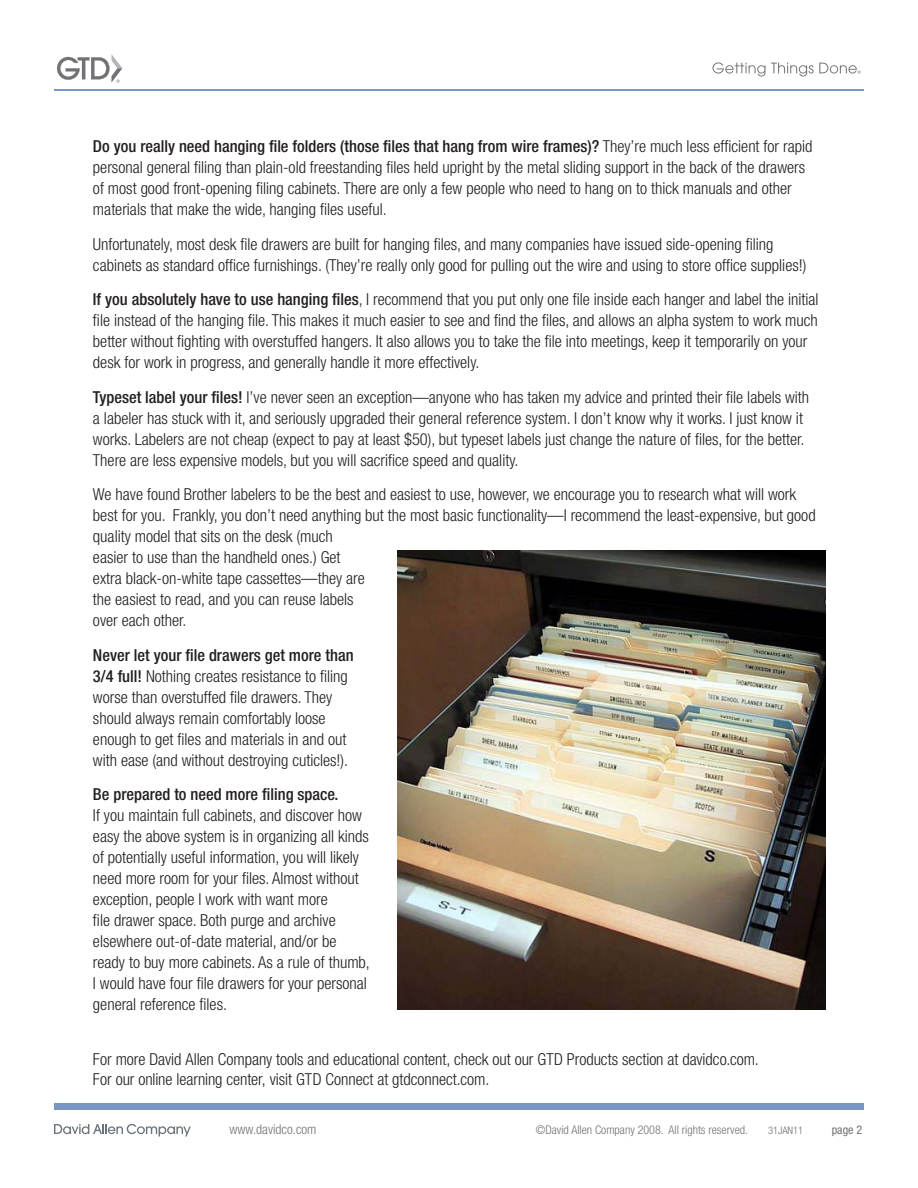
<style>
.page{position:relative;width:918px;height:1188px;background:#fff}
.page>*{position:absolute;margin:0;border:0;box-sizing:border-box;transform-origin:0 0}
.t1{font:300 condensed 16.5px/21px "Helvetica Neue LT Std";color:#231f20}
.t2{font:300 condensed 13.5px "Helvetica Neue LT Std";color:#717275}
.t3{font:300 condensed 12px "Helvetica Neue LT Std";color:#717275}
.t4{font:condensed 12px "Helvetica Neue LT Std";color:#717275}
.t5{font:300 condensed 10.5px "Helvetica Neue LT Std";color:#717275}
.s1{font-weight:500}
</style>
<div class="page">
<div style="left:54px;top:1103px;width:810px;height:7px;background:#7897c2"></div>
<hr style="left:54px;top:89px;width:810px;height:2px;background:#7897c2">
<svg style="left:713px;top:62px;width:148px;height:15px"></svg>
<svg style="left:57px;top:54px;width:65px;height:29px"></svg>
<svg style="left:54px;top:1124px;width:137px;height:12px"></svg>
<img style="left:398px;top:550px;width:428px;height:460px">
<p class="t1" style="left:93px;top:136px;width:721px"><span class="s1">Do you really need hanging file folders (those files that hang from wire frames)?</span> They’re much less efficient for rapid personal general filing than plain-old freestanding files held upright by the metal sliding support in the back of the drawers of most good front-opening filing cabinets. There are only a few people who need to hang on to thick manuals and other materials that make the wide, hanging files useful.</p>
<p class="t1" style="left:93px;top:233px;width:715px">Unfortunately, most desk file drawers are built for hanging files, and many companies have issued side-opening filing cabinets as standard office furnishings. (They’re really only good for pulling out the wire and using to store office supplies!)</p>
<p class="t1" style="left:93px;top:289px;width:727px"><span class="s1">If you absolutely have to use hanging files</span>, I recommend that you put only one file inside each hanger and label the initial file instead of the hanging file. This makes it much easier to see and find the files, and allows an alpha system to work much better without fighting with overstuffed hangers. It also allows you to take the file into meetings, keep it temporarily on your desk for work in progress, and generally handle it more effectively.</p>
<p class="t1" style="left:93px;top:386px;width:718px"><span class="s1">Typeset label your files!</span> I’ve never seen an exception—anyone who has taken my advice and printed their file labels with a labeler has stuck with it, and seriously upgraded their general reference system. I don’t know why it works. I just know it works. Labelers are not cheap (expect to pay at least $50), but typeset labels just change the nature of files, for the better.<br>There are less expensive models, but you will sacrifice speed and quality.</p>
<p class="t1" style="left:93px;top:484px;width:724px">We have found Brother labelers to be the best and easiest to use, however, we encourage you to research what will work best for you. Frankly, you don’t need anything but the most basic functionality—I recommend the least-expensive, but good quality model that sits on the desk (much<br>easier to use than the handheld ones.) Get<br>extra black-on-white tape cassettes—they are<br>the easiest to read, and you can reuse labels<br>over each other.</p>
<p class="t1" style="left:93px;top:644px;width:262px"><span class="s1">Never let your file drawers get more than 3/4 full!</span> Nothing creates resistance to filing worse than overstuffed file drawers. They should always remain comfortably loose enough to get files and materials in and out with ease (and without destroying cuticles!).</p>
<p class="t1" style="left:93px;top:784px;width:278px"><span class="s1">Be prepared to need more filing space.<br></span>If you maintain full cabinets, and discover how easy the above system is in organizing all kinds of potentially useful information, you will likely need more room for your files. Almost without exception, people I work with want more<br>file drawer space. Both purge and archive elsewhere out-of-date material, and/or be ready to buy more cabinets. As a rule of thumb, I would have four file drawers for your personal general reference files.</p>
<p class="t1" style="left:93px;top:1049px;width:667px;line-height:19.8px">For more David Allen Company tools and educational content, check out our GTD Products section at davidco.com.<br>For our online learning center, visit GTD Connect at gtdconnect.com.</p>
<p class="t2" style="left:230px;top:1121px;width:88px">www.davidco.com</p>
<p class="t3" style="left:536px;top:1123px;width:214px">©David Allen Company 2008. All rights reserved.</p>
<p class="t5" style="left:768px;top:1124px;width:37px">31JAN11</p>
<p class="t4" style="left:832px;top:1122px;width:32px">page 2</p>
</div>
